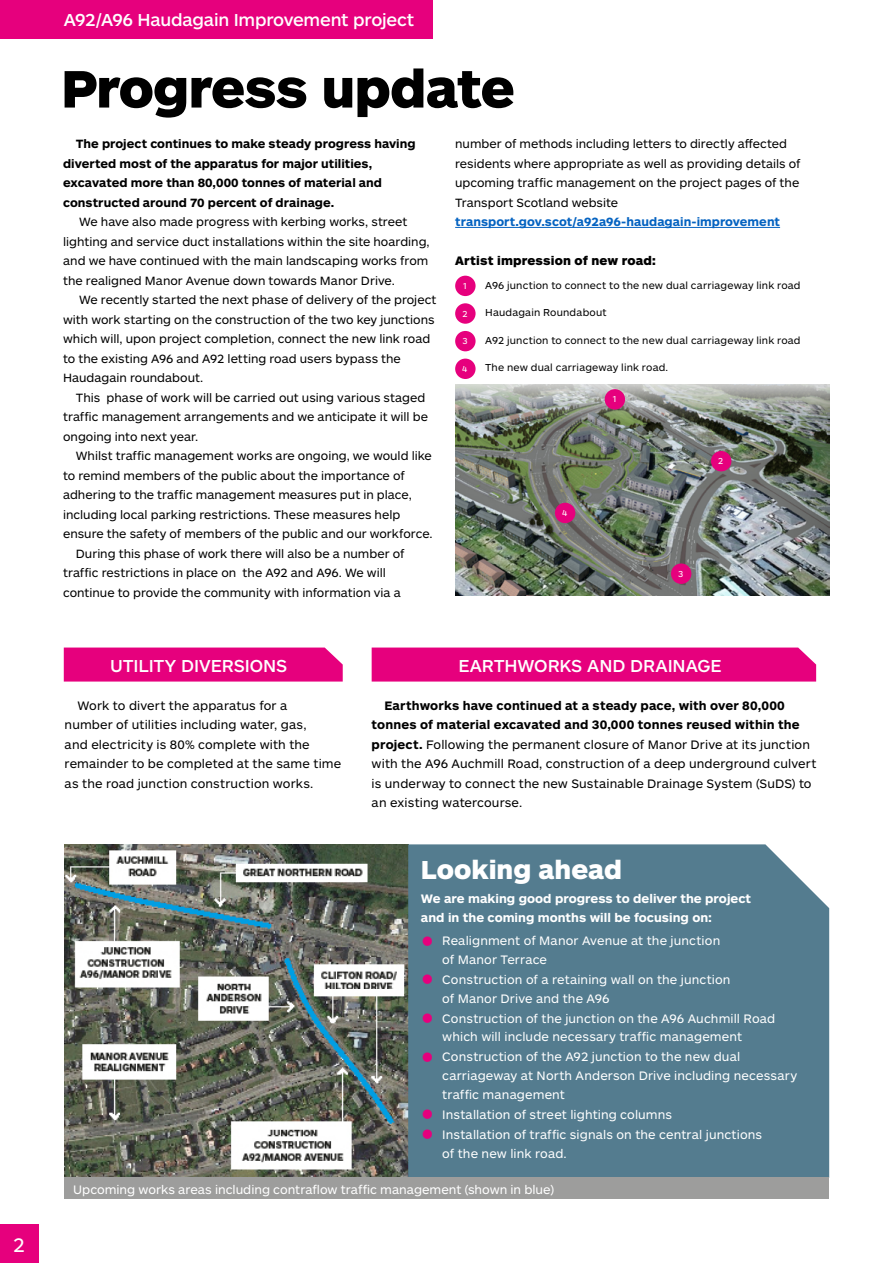
<style>
.page{position:relative;width:893px;height:1263px;background:#fff}
.page>*{position:absolute;margin:0;border:0;box-sizing:border-box;transform-origin:0 0}
.t1{font:900 54.75px "ARS Maquette Pro";letter-spacing:-.015em;color:#000}
.t2{font:900 27px "ARS Maquette Pro";color:#fff}
.t3{font:20.4px "ARS Maquette Pro";color:#fff}
.t4{font:500 18px "ARS Maquette Pro";letter-spacing:-.01em;color:#fff}
.t5{font:12.75px/19.5px "ARS Maquette Pro";letter-spacing:.01em;color:#000}
.t6{font:12.75px/18.8px "ARS Maquette Pro";letter-spacing:.01em;color:#fff}
.t7{font:700 12.75px/19.5px "ARS Maquette Pro";color:#fff}
.t8{font:900 12.75px "ARS Maquette Pro";letter-spacing:.015em;color:#000}
.t9{font:12.45px/19.5px "ARS Maquette Pro";color:#000}
.t10{font:700 12.45px/19.5px "ARS Maquette Pro";letter-spacing:.005em;color:#000}
.t11{font:700 12.45px "ARS Maquette Pro";color:#0563c1}
.t12{font:10.5px "ARS Maquette Pro";letter-spacing:.02em;color:#000}
.t13{font:9px "ARS Maquette Pro";color:#fff}
.s1{font-weight:700}
</style>
<div class="page">
<img style="left:65px;top:844px;width:343px;height:334px">
<hr style="left:455px;top:227px;width:325px;height:1px;background:#0563c1">
<div style="left:64px;top:647px;width:279px;height:34px;background:#e6007d"></div>
<div style="left:372px;top:647px;width:444px;height:34px;background:#e6007d"></div>
<div style="left:408px;top:844px;width:421px;height:334px;background:#547c8f"></div>
<div style="left:65px;top:1178px;width:764px;height:21px;background:#9d9d9c"></div>
<div style="left:455px;top:276px;width:21px;height:20px;background:#e6007d;border-radius:50%"></div>
<div style="left:455px;top:303px;width:21px;height:21px;background:#e6007d;border-radius:50%"></div>
<div style="left:455px;top:331px;width:21px;height:20px;background:#e6007d;border-radius:50%"></div>
<div style="left:455px;top:359px;width:21px;height:20px;background:#e6007d;border-radius:50%"></div>
<img style="left:455px;top:384px;width:374px;height:212px">
<div style="left:555px;top:503px;width:20px;height:20px;background:#e6007d;border-radius:50%"></div>
<div style="left:711px;top:451px;width:20px;height:20px;background:#e6007d;border-radius:50%"></div>
<div style="left:671px;top:563px;width:20px;height:21px;background:#e6007d;border-radius:50%"></div>
<div style="left:605px;top:389px;width:20px;height:21px;background:#e6007d;border-radius:50%"></div>
<div style="left:0;top:1225px;width:38px;height:38px;background:#e6007d"></div>
<div style="left:0;top:0;width:429px;height:38px;background:#e6007d"></div>
<svg style="left:423px;top:936px;width:9px;height:9px"></svg>
<svg style="left:423px;top:975px;width:9px;height:9px"></svg>
<svg style="left:423px;top:1013px;width:9px;height:10px"></svg>
<svg style="left:423px;top:1052px;width:9px;height:10px"></svg>
<svg style="left:423px;top:1110px;width:9px;height:9px"></svg>
<svg style="left:423px;top:1130px;width:9px;height:9px"></svg>
<h3 class="t3" style="left:13px;top:1232px;width:13px">2</h3>
<h3 class="t4" style="left:64px;top:8px;width:352px">A92/A96 Haudagain Improvement project</h3>
<h1 class="t1" style="left:61px;top:53px;width:455px">Progress update</h1>
<p class="t10" style="left:63px;top:133px;width:354px;text-indent:13px">The project continues to make steady progress having diverted most of the apparatus for major utilities, excavated more than 80,000 tonnes of material and constructed around 70 percent of drainage.</p>
<p class="t9" style="left:63px;top:211px;width:368px;text-indent:16px">We have also made progress with kerbing works, street lighting and service duct installations within the site hoarding, and we have continued with the main landscaping works from the realigned Manor Avenue down towards Manor Drive.</p>
<p class="t9" style="left:63px;top:289px;width:375px;text-indent:16px">We recently started the next phase of delivery of the project with work starting on the construction of the two key junctions which will, upon project completion, connect the new link road to the existing A96 and A92 letting road users bypass the Haudagain roundabout.</p>
<p class="t9" style="left:63px;top:387px;width:366px;text-indent:13px">This phase of work will be carried out using various staged traffic management arrangements and we anticipate it will be ongoing into next year.</p>
<p class="t9" style="left:76px;top:445px;width:357px">Whilst traffic management works are ongoing, we would like</p>
<p class="t9" style="left:63px;top:465px;width:343px">to remind members of the public about the importance of</p>
<p class="t9" style="left:63px;top:484px;width:350px">adhering to the traffic management measures put in place,</p>
<p class="t9" style="left:63px;top:504px;width:339px">including local parking restrictions. These measures help</p>
<p class="t9" style="left:63px;top:523px;width:371px">ensure the safety of members of the public and our workforce.</p>
<p class="t9" style="left:76px;top:543px;width:330px">During this phase of work there will also be a number of</p>
<p class="t9" style="left:63px;top:562px;width:324px">traffic restrictions in place on the A92 and A96. We will</p>
<p class="t9" style="left:63px;top:582px;width:339px">continue to provide the community with information via a</p>
<p class="t9" style="left:455px;top:133px;width:347px">number of methods including letters to directly affected residents where appropriate as well as providing details of upcoming traffic management on the project pages of the Transport Scotland website</p>
<p class="t11" style="left:455px;top:214px;width:326px">transport.gov.scot/a92a96-haudagain-improvement</p>
<p class="t8" style="left:455px;top:252px;width:203px">Artist impression of new road:</p>
<p class="t13" style="left:463px;top:280px;width:5px">1</p>
<p class="t13" style="left:462px;top:308px;width:7px">2</p>
<p class="t13" style="left:462px;top:335px;width:7px">3</p>
<p class="t13" style="left:462px;top:363px;width:7px">4</p>
<p class="t12" style="left:485px;top:278px;width:317px">A96 junction to connect to the new dual carriageway link road</p>
<p class="t12" style="left:485px;top:306px;width:123px">Haudagain Roundabout</p>
<p class="t12" style="left:485px;top:334px;width:317px">A92 junction to connect to the new dual carriageway link road</p>
<p class="t12" style="left:485px;top:361px;width:185px">The new dual carriageway link road.</p>
<p class="t13" style="left:613px;top:393px;width:5px">1</p>
<p class="t13" style="left:562px;top:507px;width:7px">4</p>
<p class="t13" style="left:718px;top:455px;width:7px">2</p>
<p class="t13" style="left:678px;top:568px;width:7px">3</p>
<h3 class="t4" style="left:110px;top:654px;width:179px">UTILITY DIVERSIONS</h3>
<h3 class="t4" style="left:458px;top:654px;width:265px">EARTHWORKS AND DRAINAGE</h3>
<p class="t5" style="left:65px;top:695px;width:278px;text-indent:13px">Work to divert the apparatus for a<br>number of utilities including water, gas,<br>and electricity is 80% complete with the remainder to be completed at the same time as the road junction construction works.</p>
<p class="t5" style="left:372px;top:695px;width:446px;text-indent:13px"><span class="s1">Earthworks have continued at a steady pace, with over 80,000 tonnes of material excavated and 30,000 tonnes reused within the project.</span> Following the permanent closure of Manor Drive at its junction with the A96 Auchmill Road, construction of a deep underground culvert is underway to connect the new Sustainable Drainage System (SuDS) to an existing watercourse.</p>
<h2 class="t2" style="left:421px;top:852px;width:203px">Looking ahead</h2>
<p class="t7" style="left:421px;top:888px;width:332px">We are making good progress to deliver the project and in the coming months will be focusing on:</p>
<p class="t6" style="left:442px;top:930px;width:280px">Realignment of Manor Avenue at the junction of Manor Terrace</p>
<p class="t6" style="left:442px;top:969px;width:290px">Construction of a retaining wall on the junction of Manor Drive and the A96</p>
<p class="t6" style="left:442px;top:1008px;width:334px">Construction of the junction on the A96 Auchmill Road which will include necessary traffic management</p>
<p class="t6" style="left:442px;top:1047px;width:356px">Construction of the A92 junction to the new dual carriageway at North Anderson Drive including necessary traffic management</p>
<p class="t6" style="left:442px;top:1104px;width:321px;line-height:19.8px">Installation of street lighting columns<br>Installation of traffic signals on the central junctions of the new link road.</p>
<p class="t6" style="left:73px;top:1179px;width:482px">Upcoming works areas including contraflow traffic management (shown in blue)</p>
</div>
